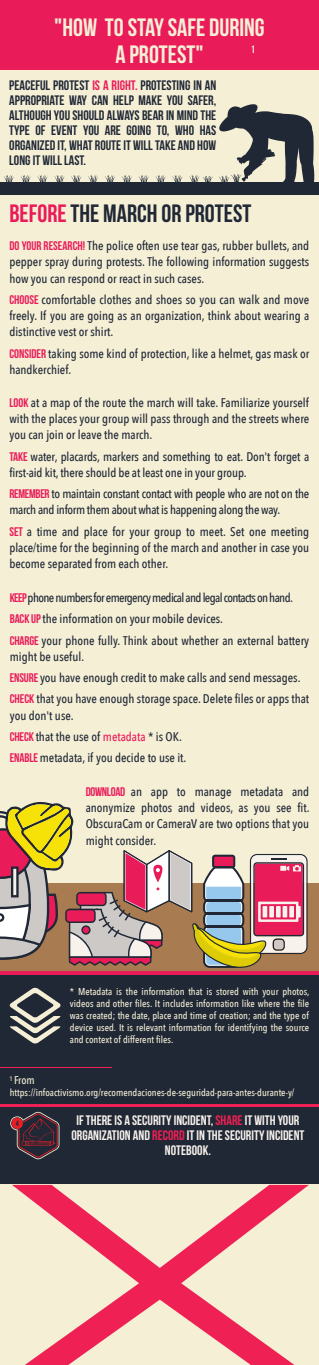
<style>
.page{position:relative;width:319px;height:1365px;background:#fff}
.page>*{position:absolute;margin:0;border:0;box-sizing:border-box;transform-origin:0 0}
.t1{font:25.12px/27.4px "Bebas Neue";color:#f5efd6;text-align:center}
.t2{font:25.12px "Bebas Neue";color:#202836}
.t3{font:13.75px/15px "Bebas Neue";color:#202836;text-align:justify}
.t4{font:13.75px/15px "Bebas Neue";color:#f8f2ec;text-align:center}
.t5{font:500 12.5px/16.2px "Avenir Next Condensed";color:#202836;text-align:justify}
.t6{font:500 12.5px/16.2px "Avenir Next Condensed";letter-spacing:-.025em;color:#202836}
.t7{font:500 11.25px "Avenir Next Condensed";color:#f5efd6}
.t8{font:10.75px "Bebas Neue";color:#f5efd6}
.t9{font:500 10px/12px "Avenir Next Condensed";color:#f5efd6;text-align:justify}
.t10{font:500 6.5px "Avenir Next Condensed";color:#f5efd6}
.s1{color:#ea1b59}
.s2{font-family:"Bebas Neue";font-weight:400;color:#ea1b59}
.s3{color:#ee2054}
</style>
<div class="page">
<div style="left:0;top:0;width:319px;height:1364px;background:#f5efd6"></div>
<svg style="left:12px;top:1184px;width:297px;height:180px"></svg>
<div style="left:0;top:183px;width:319px;height:12px;background:#202836"></div>
<div style="left:0;top:0;width:319px;height:70px;background:#ea1b59"></div>
<div style="left:0;top:974px;width:319px;height:209px;background:#202836"></div>
<hr style="left:0;top:1104px;width:319px;height:2px;background:#ee2054">
<hr style="left:0;top:1067px;width:112px;height:1px;background:#ee2054">
<svg style="left:172px;top:175px;width:10px;height:8px"></svg>
<svg style="left:155px;top:175px;width:11px;height:8px"></svg>
<svg style="left:138px;top:175px;width:11px;height:8px"></svg>
<svg style="left:121px;top:175px;width:11px;height:8px"></svg>
<svg style="left:105px;top:175px;width:10px;height:8px"></svg>
<svg style="left:88px;top:175px;width:10px;height:8px"></svg>
<svg style="left:71px;top:175px;width:10px;height:8px"></svg>
<svg style="left:54px;top:175px;width:10px;height:8px"></svg>
<svg style="left:37px;top:175px;width:11px;height:8px"></svg>
<svg style="left:20px;top:175px;width:11px;height:8px"></svg>
<svg style="left:3px;top:175px;width:11px;height:8px"></svg>
<svg style="left:219px;top:104px;width:96px;height:79px"></svg>
<svg style="left:189px;top:175px;width:24px;height:8px"></svg>
<svg style="left:0;top:802px;width:319px;height:241px"></svg>
<svg style="left:10px;top:1111px;width:49px;height:48px"></svg>
<h1 class="t1" style="left:54px;top:13px;width:212px">"HOW TO STAY SAFE DURING<br>A PROTEST"</h1>
<p class="t8" style="left:251px;top:43px;width:6px">1</p>
<p class="t3" style="left:9px;top:77px;width:209px">PEACEFUL PROTEST <span class="s1">IS A RIGHT.</span> PROTESTING IN AN APPROPRIATE WAY CAN HELP MAKE YOU SAFER, ALTHOUGH YOU SHOULD ALWAYS BEAR IN MIND THE TYPE OF EVENT YOU ARE GOING TO, WHO HAS ORGANIZED IT, WHAT ROUTE IT WILL TAKE AND HOW LONG IT WILL LAST.</p>
<h1 class="t2" style="left:9px;top:199px;width:243px"><span class="s1">BEFORE</span> THE MARCH OR PROTEST</h1>
<p class="t5" style="left:9px;top:237px;width:301px"><span class="s2">DO YOUR RESEARCH!</span> The police often use tear gas, rubber bullets, and pepper spray during protests. The following information suggests how you can respond or react in such cases.</p>
<p class="t5" style="left:9px;top:291px;width:301px"><span class="s2">CHOOSE</span> comfortable clothes and shoes so you can walk and move freely. If you are going as an organization, think about wearing a distinctive vest or shirt.</p>
<p class="t5" style="left:9px;top:345px;width:301px"><span class="s2">CONSIDER</span> taking some kind of protection, like a helmet, gas mask or handkerchief.</p>
<p class="t5" style="left:9px;top:394px;width:301px"><span class="s2">LOOK</span> at a map of the route the march will take. Familiarize yourself with the places your group will pass through and the streets where you can join or leave the march.</p>
<p class="t5" style="left:9px;top:448px;width:301px"><span class="s2">TAKE</span> water, placards, markers and something to eat. Don't forget a first-aid kit, there should be at least one in your group.</p>
<p class="t6" style="left:9px;top:485px;width:301px"><span class="s2">REMEMBER</span> to maintain constant contact with people who are not on the march and inform them about what is happening along the way.</p>
<p class="t5" style="left:9px;top:523px;width:301px"><span class="s2">SET</span> a time and place for your group to meet. Set one meeting place/time for the beginning of the march and another in case you become separated from each other.</p>
<p class="t5" style="left:10px;top:587px;width:301px;line-height:21.2px;text-align:left"><span class="s2">KEEP</span> phone numbers for emergency medical and legal contacts on hand.<br><span class="s2">BACK UP</span> the information on your mobile devices.<br><span class="s2">CHARGE</span> your phone fully. Think about whether an external battery</p>
<p class="t5" style="left:10px;top:646px;width:301px;line-height:21.2px;text-align:left">might be useful.<br><span class="s2">ENSURE</span> you have enough credit to make calls and send messages.<br><span class="s2">CHECK</span> that you have enough storage space. Delete files or apps that</p>
<p class="t5" style="left:10px;top:704px;width:178px;line-height:21.2px;text-align:left">you don't use.<br><span class="s2">CHECK</span> that the use of <span class="s1">metadata</span> * is OK.<br><span class="s2">ENABLE</span> metadata, if you decide to use it.</p>
<p class="t5" style="left:86px;top:783px;width:225px"><span class="s2">DOWNLOAD</span> an app to manage metadata and anonymize photos and videos, as you see fit.<br>ObscuraCam or CameraV are two options that you might consider.</p>
<p class="t9" style="left:70px;top:985px;width:241px">* Metadata is the information that is stored with your photos, videos and other files. It includes information like where the file was created; the date, place and time of creation; and the type of device used. It is relevant information for identifying the source and context of different files.</p>
<p class="t7" style="left:14px;top:1073px;width:22px">From</p>
<p class="t9" style="left:10px;top:1086px;width:286px">https://infoactivismo.org/recomendaciones-de-seguridad-para-antes-durante-y/</p>
<p class="t10" style="left:9px;top:1074px;width:5px">1</p>
<p class="t4" style="left:71px;top:1112px;width:234px">IF THERE IS A SECURITY INCIDENT, <span class="s3">SHARE</span> IT WITH YOUR<br>ORGANIZATION AND <span class="s3">RECORD</span> IT IN THE SECURITY INCIDENT<br>NOTEBOOK.</p>
</div>
